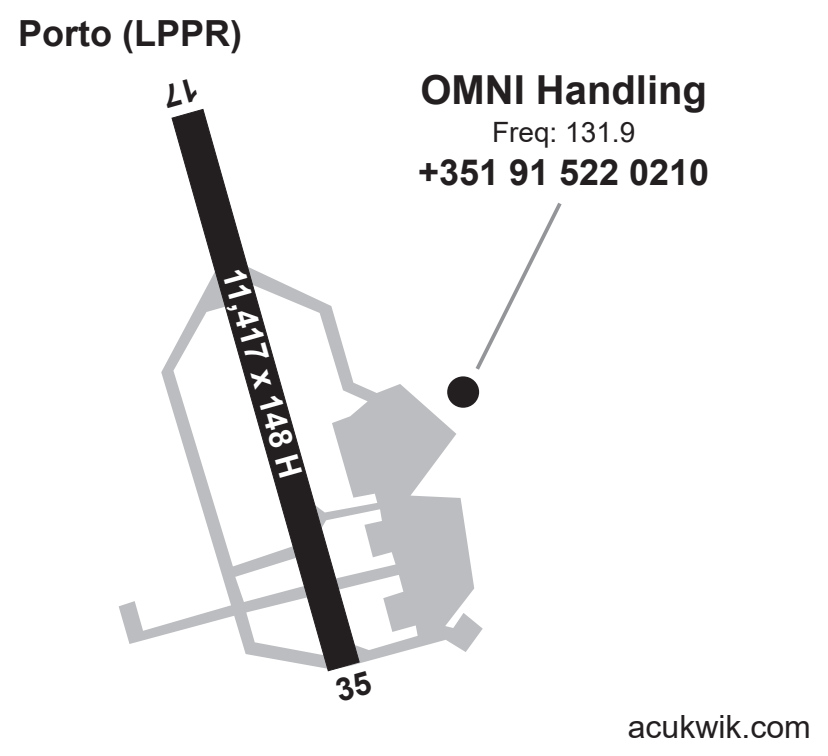
<style>
.page{position:relative;width:828px;height:756px;background:#fff}
.page>*{position:absolute;margin:0;border:0;box-sizing:border-box;transform-origin:0 0}
.t1{font:700 40px "Arial";color:#231f20}
.t2{font:700 36px "Arial";color:#231f20}
.t3{font:700 32px "Arial";color:#fff}
.t4{font:32px "Arial";color:#231f20}
.t5{font:28px "Arial";color:#231f20}
</style>
<div class="page">
<svg style="left:119px;top:354px;width:364px;height:309px"></svg>
<svg style="left:171px;top:108px;width:189px;height:564px"></svg>
<div style="left:447px;top:376px;width:32px;height:32px;background:#231f20;border-radius:50%"></div>
<svg style="left:472px;top:202px;width:90px;height:172px"></svg>
<svg style="left:334px;top:671px;width:26px;height:1px"></svg>
<p class="t2" style="left:18px;top:8px;width:225px">Porto (LPPR)</p>
<p class="t3" style="left:254px;top:262px;width:219px;rotate:74deg">11,417 x 148 H</p>
<p class="t1" style="left:420px;top:62px;width:288px">OMNI Handling</p>
<p class="t5" style="left:492px;top:113px;width:145px">Freq: 131.9</p>
<p class="t2" style="left:418px;top:147px;width:293px">+351 91 522 0210</p>
<p class="t4" style="left:628px;top:705px;width:185px">acukwik.com</p>
</div>
